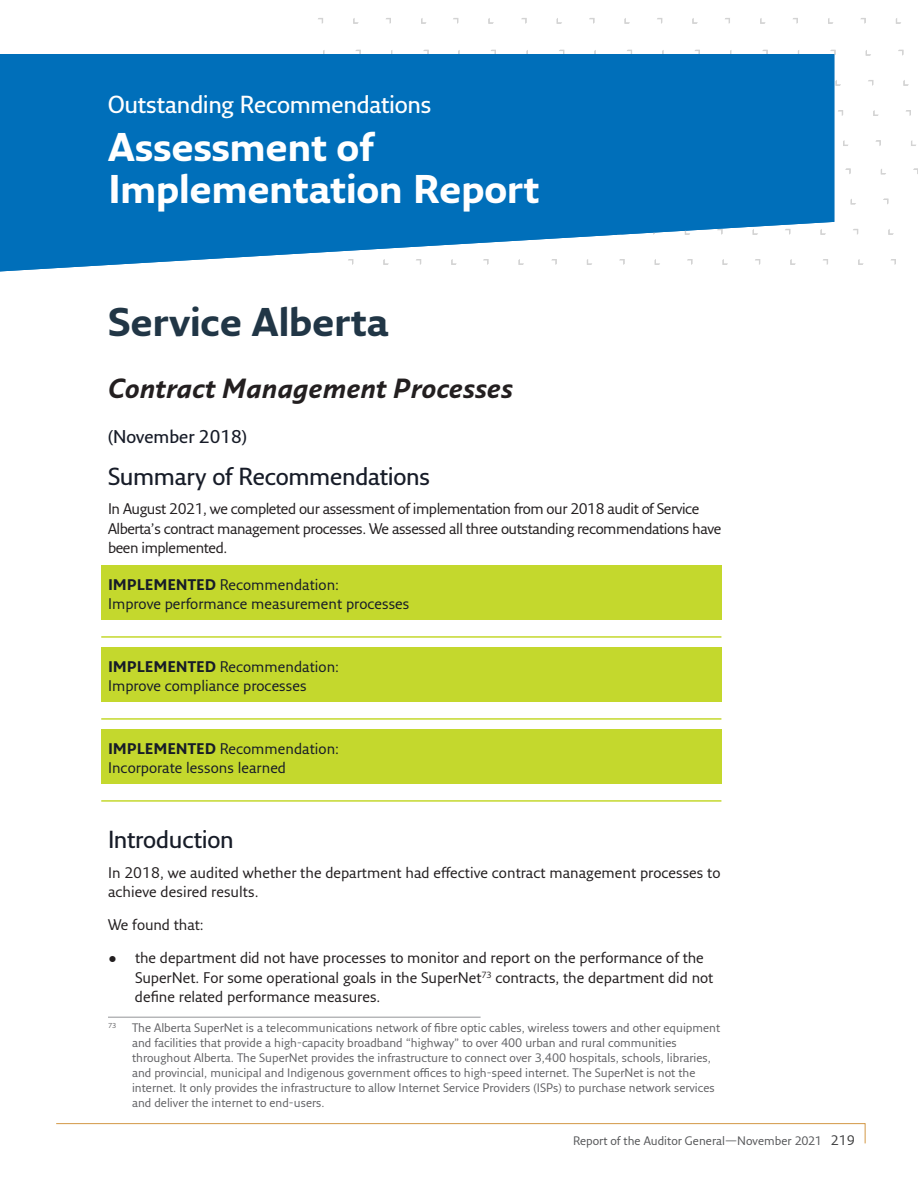
<style>
.page{position:relative;width:918px;height:1188px;background:#fff}
.page>*{position:absolute;margin:0;border:0;box-sizing:border-box;transform-origin:0 0}
.Head-1{font:700 39px/42px "Fresco Sans Pro";letter-spacing:-.015em;color:#fff}
.Heading_1_OC{font:700 39px "Fresco Sans Pro";letter-spacing:-.01em;color:#213646}
.Heading_2_TOC{font:italic 700 27px "Fresco Sans Pro";letter-spacing:-.005em;color:#231f20}
.Head-3_Body_Copy{font:600 24px "Fresco Sans Pro";letter-spacing:-.01em;color:#171c28}
.Head-3{font:600 24px "Fresco Sans Pro";letter-spacing:-.015em;color:#fff}
.Head-5{font:600 18px "Fresco Sans Pro";color:#171c28}
.Body_Copy{font:15px/19.5px "Fresco Sans Pro";letter-spacing:-.005em;color:#231f20}
.Body_Copy-2{font:15px/19.5px "Fresco Sans Pro";letter-spacing:-.03em;color:#231f20}
.Implemented_Recommen{font:15px/19.5px "Fresco Sans Pro";color:#171c28}
.Footnotes{font:12px/15px "Fresco Sans Pro";color:#636366}
.t1{font:12px "Fresco Sans Pro";color:#57585a}
.Footnotes-2{font:7.05px "Fresco Sans Pro";color:#636366}
.s1{font-weight:700}
.s2{font-size:13.5px;color:#3e3e3f}
</style>
<div class="page">
<div style="left:101px;top:565px;width:620px;height:55px;background:#c4d82d"></div>
<hr style="left:101px;top:636px;width:620px;height:2px;background:#c4d82d">
<div style="left:101px;top:647px;width:620px;height:55px;background:#c4d82d"></div>
<hr style="left:101px;top:718px;width:620px;height:2px;background:#c4d82d">
<div style="left:101px;top:729px;width:620px;height:55px;background:#c4d82d"></div>
<hr style="left:101px;top:800px;width:620px;height:2px;background:#c4d82d">
<hr style="left:108px;top:1017px;width:373px;height:1px;background:#939598">
<svg style="left:56px;top:1123px;width:810px;height:21px"></svg>
<svg style="left:318px;top:18px;width:5px;height:6px"></svg>
<svg style="left:353px;top:18px;width:6px;height:6px"></svg>
<svg style="left:386px;top:18px;width:5px;height:6px"></svg>
<svg style="left:421px;top:18px;width:5px;height:6px"></svg>
<svg style="left:453px;top:18px;width:5px;height:6px"></svg>
<svg style="left:488px;top:18px;width:6px;height:6px"></svg>
<svg style="left:521px;top:18px;width:6px;height:6px"></svg>
<svg style="left:557px;top:18px;width:5px;height:6px"></svg>
<svg style="left:589px;top:18px;width:5px;height:6px"></svg>
<svg style="left:625px;top:18px;width:5px;height:6px"></svg>
<svg style="left:657px;top:18px;width:5px;height:6px"></svg>
<svg style="left:692px;top:18px;width:6px;height:6px"></svg>
<svg style="left:725px;top:18px;width:5px;height:6px"></svg>
<svg style="left:760px;top:18px;width:6px;height:6px"></svg>
<svg style="left:793px;top:18px;width:5px;height:6px"></svg>
<svg style="left:828px;top:18px;width:5px;height:6px"></svg>
<svg style="left:860px;top:18px;width:6px;height:6px"></svg>
<svg style="left:896px;top:18px;width:5px;height:6px"></svg>
<svg style="left:355px;top:50px;width:6px;height:4px"></svg>
<svg style="left:423px;top:50px;width:6px;height:4px"></svg>
<svg style="left:762px;top:50px;width:6px;height:4px"></svg>
<svg style="left:830px;top:50px;width:6px;height:6px"></svg>
<svg style="left:836px;top:80px;width:5px;height:6px"></svg>
<svg style="left:868px;top:80px;width:5px;height:6px"></svg>
<svg style="left:903px;top:80px;width:6px;height:6px"></svg>
<svg style="left:866px;top:50px;width:5px;height:6px"></svg>
<svg style="left:838px;top:110px;width:5px;height:6px"></svg>
<svg style="left:843px;top:140px;width:5px;height:6px"></svg>
<svg style="left:906px;top:110px;width:5px;height:6px"></svg>
<svg style="left:875px;top:140px;width:6px;height:6px"></svg>
<svg style="left:911px;top:140px;width:5px;height:6px"></svg>
<svg style="left:873px;top:110px;width:6px;height:6px"></svg>
<svg style="left:845px;top:169px;width:6px;height:5px"></svg>
<svg style="left:853px;top:229px;width:5px;height:6px"></svg>
<svg style="left:858px;top:259px;width:6px;height:6px"></svg>
<svg style="left:891px;top:259px;width:5px;height:6px"></svg>
<svg style="left:888px;top:229px;width:6px;height:6px"></svg>
<svg style="left:0;top:54px;width:834px;height:217px;background:#1c7ec1"></svg>
<p class="Head-3" style="left:108px;top:89px;width:325px">Outstanding Recommendations</p>
<p class="Head-1" style="left:108px;top:126px;width:433px">Assessment of<br>Implementation Report</p>
<p class="Heading_1_OC" style="left:108px;top:298px;width:283px">Service Alberta</p>
<p class="Heading_2_TOC" style="left:108px;top:372px;width:406px">Contract Management Processes</p>
<p class="Head-5" style="left:108px;top:425px;width:140px">(November 2018)</p>
<p class="Head-3_Body_Copy" style="left:108px;top:462px;width:324px">Summary of Recommendations</p>
<p class="Body_Copy-2" style="left:108px;top:499px;width:615px">In August 2021, we completed our assessment of implementation from our 2018 audit of Service<br>Alberta’s contract management processes. We assessed all three outstanding recommendations have been implemented.</p>
<p class="Implemented_Recommen" style="left:108px;top:574px;width:303px"><span class="s1">IMPLEMENTED</span> Recommendation:<br>Improve performance measurement processes</p>
<p class="Implemented_Recommen" style="left:108px;top:656px;width:233px"><span class="s1">IMPLEMENTED</span> Recommendation:<br>Improve compliance processes</p>
<p class="Implemented_Recommen" style="left:108px;top:738px;width:233px"><span class="s1">IMPLEMENTED</span> Recommendation:<br>Incorporate lessons learned</p>
<p class="Head-3_Body_Copy" style="left:108px;top:825px;width:128px">Introduction</p>
<p class="Body_Copy" style="left:108px;top:862px;width:614px">In 2018, we audited whether the department had effective contract management processes to achieve desired results.</p>
<p class="Body_Copy" style="left:108px;top:915px;width:97px">We found that:</p>
<p class="Body_Copy" style="left:135px;top:948px;width:580px;text-indent:-27px">• the department did not have processes to monitor and report on the performance of the<br>SuperNet. For some operational goals in the SuperNet<sup>73</sup> contracts, the department did not define related performance measures.</p>
<p class="Footnotes-2" style="left:108px;top:1021px;width:10px">73</p>
<p class="Footnotes" style="left:132px;top:1020px;width:590px">The Alberta SuperNet is a telecommunications network of fibre optic cables, wireless towers and other equipment and facilities that provide a high-capacity broadband “highway” to over 400 urban and rural communities throughout Alberta. The SuperNet provides the infrastructure to connect over 3,400 hospitals, schools, libraries, and provincial, municipal and Indigenous government offices to high-speed internet. The SuperNet is not the internet. It only provides the infrastructure to allow Internet Service Providers (ISPs) to purchase network services and deliver the internet to end-users.</p>
<p class="t1" style="left:573px;top:1133px;width:283px">Report of the Auditor General—November 2021 <span class="s2">219</span></p>
</div>
